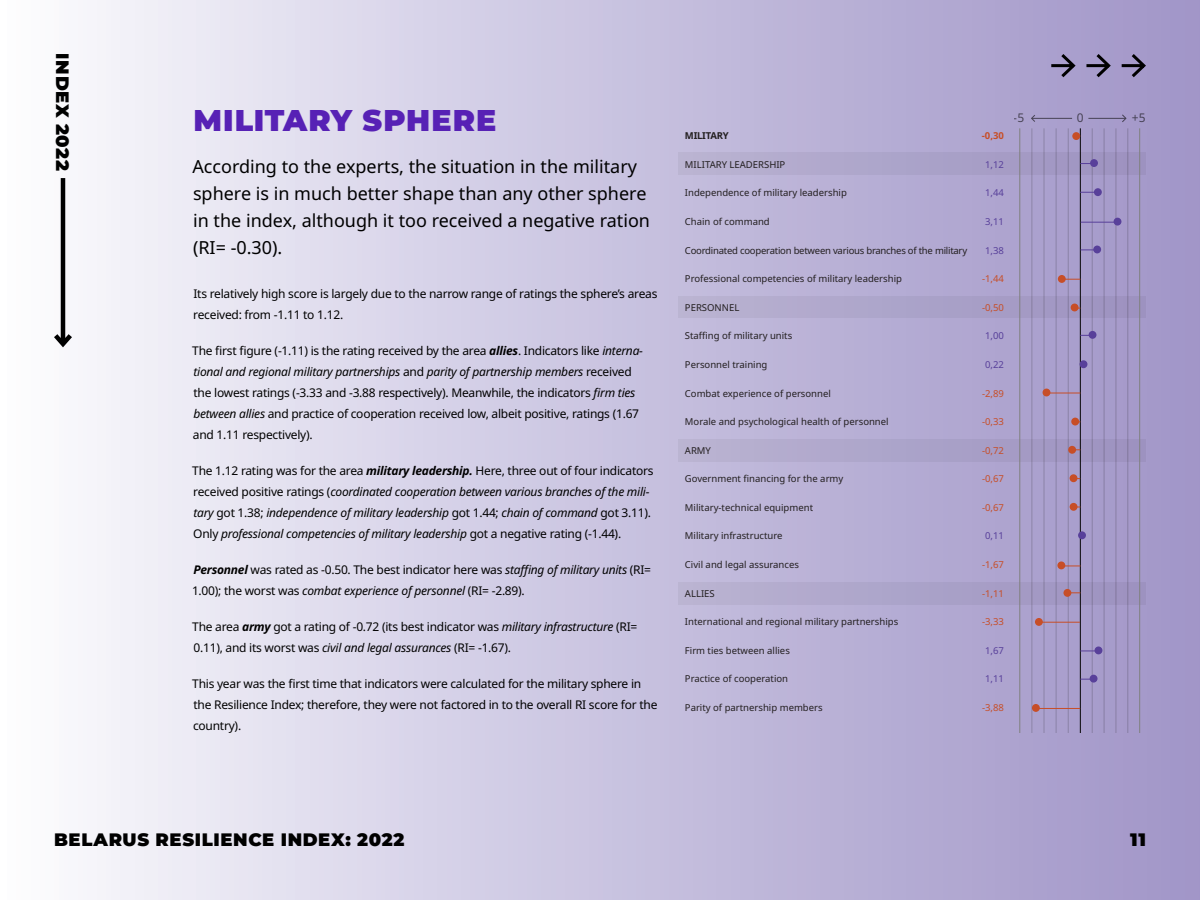
<style>
.page{position:relative;width:1200px;height:900px;background:#fff}
.page>*{position:absolute;margin:0;border:0;box-sizing:border-box;transform-origin:0 0}
.t1{font:900 30px "Montserrat";letter-spacing:.035em;color:#5721b5}
.text-large{font:18px/27px "Noto Sans";color:#000}
.t2{font:900 18px "Montserrat";letter-spacing:.035em;color:#000}
.text-basic{font:12px/21px "Noto Sans";letter-spacing:-.02em;color:#000}
.text-basic-2{font:italic 12px/21px "Noto Sans";letter-spacing:-.02em;color:#000}
.t3{font:12px "Noto Sans";color:#050504}
.t4{font:9.6px "Noto Sans";color:#231f20}
.t5{font:9.6px "Noto Sans";letter-spacing:-.025em;color:#231f20}
.t6{font:9.6px "Noto Sans";color:#c74e27}
.t7{font:9.6px "Noto Sans";color:#58409a}
.t8{font:700 9.6px "Noto Sans";letter-spacing:-.025em;color:#231f20}
.t9{font:700 9.6px "Noto Sans";color:#c74e27}
.s1{font-weight:700;font-style:italic}
.s2{font-style:italic}
.s3{font-style:normal}
.s4{font-weight:700}
</style>
<div class="page">
<div style="left:0;top:0;width:1200px;height:900px;background:linear-gradient(to right,#fafafd,#9e92c6)"></div>
<svg style="left:1048px;top:51px;width:100px;height:29px;background:#8d84ac"></svg>
<svg style="left:49px;top:174px;width:28px;height:177px"></svg>
<div style="left:678px;top:152px;width:468px;height:23px;background:linear-gradient(to right,#bab4d2,#9c91c0)"></div>
<div style="left:678px;top:296px;width:468px;height:22px;background:linear-gradient(to right,#bab4d2,#9c91bf)"></div>
<div style="left:678px;top:440px;width:468px;height:22px;background:linear-gradient(to right,#bab4d2,#9c91bf)"></div>
<div style="left:678px;top:582px;width:468px;height:22px;background:linear-gradient(to right,#bab4d2,#9c91bf)"></div>
<hr style="left:1088px;top:118px;width:38px;height:1px;background:#050504">
<svg style="left:1122px;top:114px;width:4px;height:8px"></svg>
<hr style="left:1032px;top:118px;width:40px;height:1px;background:#050504">
<svg style="left:1031px;top:115px;width:4px;height:7px"></svg>
<hr style="left:1080px;top:128px;width:1px;height:604px;background:#050504">
<hr style="left:1020px;top:128px;width:1px;height:604px;background:#808180">
<hr style="left:1032px;top:128px;width:1px;height:604px;background:#050504">
<hr style="left:1044px;top:128px;width:1px;height:604px;background:#050504">
<hr style="left:1056px;top:128px;width:1px;height:604px;background:#050504">
<hr style="left:1068px;top:128px;width:1px;height:604px;background:#050504">
<hr style="left:1092px;top:128px;width:1px;height:604px;background:#050504">
<hr style="left:1104px;top:128px;width:1px;height:604px;background:#050504">
<hr style="left:1116px;top:128px;width:1px;height:604px;background:#050504">
<hr style="left:1128px;top:128px;width:1px;height:604px;background:#050504">
<hr style="left:1139px;top:128px;width:1px;height:604px;background:#808180">
<svg style="left:1080px;top:192px;width:14px;height:1px"></svg>
<div style="left:1072px;top:132px;width:8px;height:8px;background:#c74e27;border-radius:50%"></div>
<div style="left:1090px;top:159px;width:8px;height:8px;background:#58409a;border-radius:50%"></div>
<div style="left:1094px;top:188px;width:8px;height:8px;background:#58409a;border-radius:50%"></div>
<hr style="left:1081px;top:222px;width:35px;height:1px;background:#58409a">
<div style="left:1114px;top:218px;width:7px;height:8px;background:#58409a;border-radius:50%"></div>
<svg style="left:1081px;top:250px;width:12px;height:1px"></svg>
<svg style="left:1080px;top:651px;width:15px;height:1px"></svg>
<hr style="left:1038px;top:708px;width:42px;height:1px;background:#c74e27">
<svg style="left:1066px;top:279px;width:14px;height:1px"></svg>
<div style="left:1093px;top:246px;width:8px;height:7px;background:#58409a;border-radius:50%"></div>
<div style="left:1071px;top:304px;width:8px;height:7px;background:#c74e27;border-radius:50%"></div>
<div style="left:1089px;top:331px;width:7px;height:8px;background:#58409a;border-radius:50%"></div>
<div style="left:1080px;top:360px;width:7px;height:8px;background:#58409a;border-radius:50%"></div>
<hr style="left:1049px;top:393px;width:31px;height:1px;background:#c74e27">
<div style="left:1043px;top:389px;width:7px;height:7px;background:#c74e27;border-radius:50%"></div>
<div style="left:1071px;top:418px;width:8px;height:8px;background:#c74e27;border-radius:50%"></div>
<div style="left:1068px;top:446px;width:8px;height:8px;background:#c74e27;border-radius:50%"></div>
<div style="left:1070px;top:474px;width:7px;height:8px;background:#c74e27;border-radius:50%"></div>
<div style="left:1078px;top:531px;width:8px;height:8px;background:#58409a;border-radius:50%"></div>
<div style="left:1070px;top:503px;width:8px;height:8px;background:#c74e27;border-radius:50%"></div>
<div style="left:1057px;top:561px;width:8px;height:8px;background:#c74e27;border-radius:50%"></div>
<hr style="left:1039px;top:622px;width:41px;height:1px;background:#c74e27">
<svg style="left:1065px;top:566px;width:15px;height:1px"></svg>
<div style="left:1035px;top:618px;width:8px;height:8px;background:#c74e27;border-radius:50%"></div>
<div style="left:1090px;top:675px;width:8px;height:8px;background:#58409a;border-radius:50%"></div>
<div style="left:1032px;top:704px;width:8px;height:8px;background:#c74e27;border-radius:50%"></div>
<div style="left:1058px;top:275px;width:8px;height:8px;background:#c74e27;border-radius:50%"></div>
<div style="left:1063px;top:589px;width:8px;height:8px;background:#c74e27;border-radius:50%"></div>
<div style="left:1095px;top:647px;width:7px;height:7px;background:#58409a;border-radius:50%"></div>
<p class="t2" style="left:75px;top:53px;width:119px;rotate:90deg">INDEX 2022</p>
<p class="t1" style="left:193px;top:100px;width:304px">MILITARY SPHERE</p>
<p class="text-large" style="left:192px;top:153px;width:459px">According to the experts, the situation in the military sphere is in much better shape than any other sphere in the index, although it too received a negative ration (RI= -0.30).</p>
<p class="text-basic" style="left:193px;top:283px;width:466px">Its relatively high score is largely due to the narrow range of ratings the sphere’s areas received: from -1.11 to 1.12.</p>
<p class="text-basic" style="left:192px;top:340px;width:452px">The first figure (-1.11) is the rating received by the area <span class="s1">allies</span>. Indicators like <span class="s2">interna&shy;tional and regional military partnerships</span> and <span class="s2">parity of partnership members</span> received the lowest ratings (-3.33 and -3.88 respectively). Meanwhile, the indicators <span class="s2">firm ties between allies</span> and practice of cooperation received low, albeit positive, ratings (1.67 and 1.11 respectively).</p>
<p class="text-basic-2" style="left:192px;top:460px;width:463px"><span class="s3">The 1.12 rating was for the area</span> <span class="s4">military leadership.</span> <span class="s3">Here, three out of four indicators received positive ratings (</span>coordinated cooperation between various branches of the mili&shy;tary <span class="s3">got 1.38;</span> independence of military leadership <span class="s3">got 1.44;</span> chain of command <span class="s3">got 3.11).<br>Only</span> professional competencies of military leadership <span class="s3">got a negative rating (-1.44).</span></p>
<p class="text-basic" style="left:192px;top:559px;width:461px"><span class="s1">Personnel</span> was rated as -0.50. The best indicator here was <span class="s2">staffing of military units</span> (RI=<br>1.00); the worst was <span class="s2">combat experience of personnel</span> (RI= -2.89).</p>
<p class="text-basic" style="left:192px;top:616px;width:447px">The area <span class="s1">army</span> got a rating of -0.72 (its best indicator was <span class="s2">military infrastructure</span> (RI=<br>0.11), and its worst was <span class="s2">civil and legal assurances</span> (RI= -1.67).</p>
<p class="text-basic" style="left:192px;top:673px;width:467px">This year was the first time that indicators were calculated for the military sphere in the Resilience Index; therefore, they were not factored in to the overall RI score for the country).</p>
<p class="t8" style="left:685px;top:130px;width:45px">MILITARY</p>
<p class="t4" style="left:685px;top:159px;width:102px">MILITARY LEADERSHIP</p>
<p class="t4" style="left:685px;top:187px;width:163px">Independence of military leadership</p>
<p class="t4" style="left:685px;top:216px;width:86px">Chain of command</p>
<p class="t5" style="left:685px;top:245px;width:284px">Coordinated cooperation between various branches of the military</p>
<p class="t4" style="left:685px;top:273px;width:219px">Professional competencies of military leadership</p>
<p class="t4" style="left:685px;top:302px;width:56px">PERSONNEL</p>
<p class="t4" style="left:685px;top:330px;width:109px">Staffing of military units</p>
<p class="t4" style="left:685px;top:359px;width:84px">Personnel training</p>
<p class="t4" style="left:685px;top:388px;width:147px">Combat experience of personnel</p>
<p class="t4" style="left:685px;top:416px;width:205px">Morale and psychological health of personnel</p>
<p class="t4" style="left:685px;top:445px;width:28px">ARMY</p>
<p class="t4" style="left:685px;top:473px;width:160px">Government financing for the army</p>
<p class="t4" style="left:685px;top:502px;width:130px">Military-technical equipment</p>
<p class="t4" style="left:685px;top:531px;width:99px">Military infrastructure</p>
<p class="t4" style="left:685px;top:559px;width:116px">Civil and legal assurances</p>
<p class="t4" style="left:685px;top:588px;width:31px">ALLIES</p>
<p class="t4" style="left:685px;top:616px;width:215px">International and regional military partnerships</p>
<p class="t4" style="left:685px;top:645px;width:106px">Firm ties between allies</p>
<p class="t4" style="left:685px;top:673px;width:105px">Practice of cooperation</p>
<p class="t4" style="left:685px;top:702px;width:139px">Parity of partnership members</p>
<p class="t9" style="left:982px;top:130px;width:24px">-0,30</p>
<p class="t7" style="left:985px;top:159px;width:20px">1,12</p>
<p class="t7" style="left:985px;top:187px;width:20px">1,44</p>
<p class="t7" style="left:985px;top:216px;width:20px">3,11</p>
<p class="t7" style="left:985px;top:245px;width:20px">1,38</p>
<p class="t6" style="left:982px;top:273px;width:23px">-1,44</p>
<p class="t6" style="left:982px;top:302px;width:23px">-0,50</p>
<p class="t7" style="left:985px;top:330px;width:20px">1,00</p>
<p class="t7" style="left:985px;top:359px;width:20px">0,22</p>
<p class="t6" style="left:982px;top:388px;width:23px">-2,89</p>
<p class="t6" style="left:982px;top:416px;width:23px">-0,33</p>
<p class="t6" style="left:982px;top:445px;width:23px">-0,72</p>
<p class="t6" style="left:982px;top:473px;width:23px">-0,67</p>
<p class="t6" style="left:982px;top:502px;width:23px">-0,67</p>
<p class="t7" style="left:985px;top:531px;width:20px">0,11</p>
<p class="t6" style="left:982px;top:559px;width:23px">-1,67</p>
<p class="t6" style="left:982px;top:588px;width:23px">-1,11</p>
<p class="t6" style="left:982px;top:616px;width:23px">-3,33</p>
<p class="t7" style="left:985px;top:645px;width:20px">1,67</p>
<p class="t7" style="left:985px;top:673px;width:20px">1,11</p>
<p class="t6" style="left:982px;top:702px;width:23px">-3,88</p>
<p class="t3" style="left:1014px;top:111px;width:12px">-5</p>
<p class="t3" style="left:1077px;top:111px;width:8px">0</p>
<p class="t3" style="left:1132px;top:111px;width:15px">+5</p>
<h2 class="t2" style="left:54px;top:828px;width:352px">BELARUS RESILIENCE INDEX: 2022</h2>
<h2 class="t2" style="left:1130px;top:828px;width:17px">11</h2>
</div>
